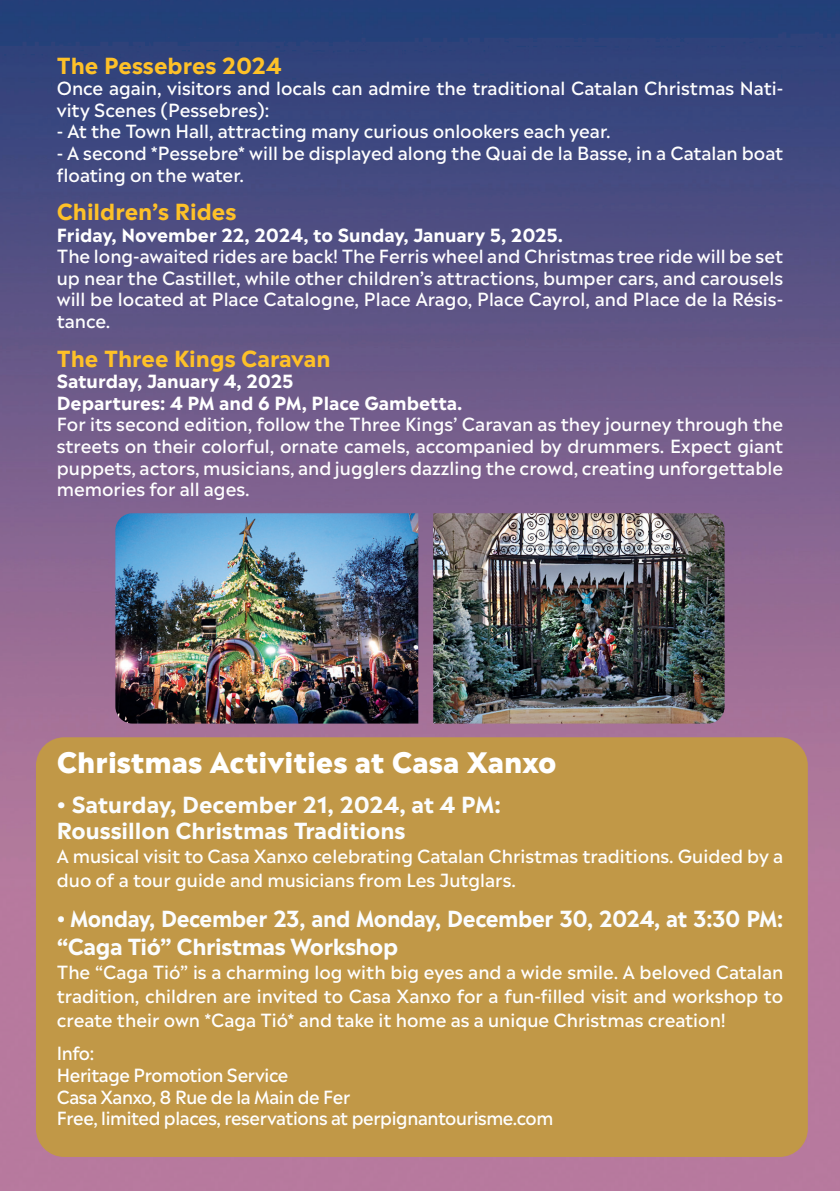
<style>
.page{position:relative;width:840px;height:1191px;background:#fff}
.page>*{position:absolute;margin:0;border:0;box-sizing:border-box;transform-origin:0 0}
.t1{font:800 28px "Madera";color:#fff}
.t2{font:700 22px/28px "Madera";letter-spacing:-.02em;color:#fbfdfe;scale:.95 1}
.t3{font:700 22px/26px "Madera";color:#fbfdfe}
.t4{font:700 22px "Madera";color:#fec128}
.t5{font:500 18px/21.6px "Madera";color:#fff}
.t6{font:500 18px/21.6px "Madera";letter-spacing:-.02em;color:#fff}
.t7{font:700 18px/21.6px "Madera";color:#fff}
</style>
<div class="page">
<img style="left:0;top:0;width:839px;height:1191px">
<div style="left:36px;top:737px;width:771px;height:420px;background:#c19847;border-radius:28px"></div>
<img style="left:115px;top:513px;width:303px;height:210px">
<img style="left:433px;top:513px;width:291px;height:210px">
<p class="t4" style="left:57px;top:48px;width:227px">The Pessebres 2024</p>
<p class="t5" style="left:57px;top:77px;width:727px">Once again, visitors and locals can admire the traditional Catalan Christmas Nati&shy;vity Scenes (Pessebres):</p>
<p class="t5" style="left:57px;top:120px;width:555px">- At the Town Hall, attracting many curious onlookers each year.</p>
<p class="t5" style="left:57px;top:142px;width:727px">- A second *Pessebre* will be displayed along the Quai de la Basse, in a Catalan boat floating on the water.</p>
<p class="t4" style="left:57px;top:195px;width:181px">Children’s Rides</p>
<p class="t7" style="left:57px;top:223px;width:507px">Friday, November 22, 2024, to Sunday, January 5, 2025.</p>
<p class="t5" style="left:57px;top:245px;width:727px;text-align:justify">The long-awaited rides are back! The Ferris wheel and Christmas tree ride will be set up near the Castillet, while other children’s attractions, bumper cars, and carousels will be located at Place Catalogne, Place Arago, Place Cayrol, and Place de la Résis&shy;tance.</p>
<p class="t4" style="left:57px;top:341px;width:275px">The Three Kings Caravan</p>
<p class="t7" style="left:57px;top:370px;width:407px">Saturday, January 4, 2025<br>Departures: 4 PM and 6 PM, Place Gambetta.</p>
<p class="t5" style="left:57px;top:413px;width:727px;text-align:justify">For its second edition, follow the Three Kings’ Caravan as they journey through the streets on their colorful, ornate camels, accompanied by drummers. Expect giant puppets, actors, musicians, and jugglers dazzling the crowd, creating unforgettable memories for all ages.</p>
<h1 class="t1" style="left:57px;top:740px;width:501px">Christmas Activities at Casa Xanxo</h1>
<p class="t3" style="left:57px;top:790px;width:445px">• Saturday, December 21, 2024, at 4 PM:<br>Roussillon Christmas Traditions</p>
<p class="t5" style="left:57px;top:843px;width:727px;line-height:24px">A musical visit to Casa Xanxo celebrating Catalan Christmas traditions. Guided by a duo of a tour guide and musicians from Les Jutglars.</p>
<p class="t2" style="left:57px;top:903px;width:765px">• Monday, December 23, and Monday, December 30, 2024, at 3:30 PM: “Caga Tió” Christmas Workshop</p>
<p class="t5" style="left:57px;top:959px;width:727px;line-height:24px;text-align:justify">The “Caga Tió” is a charming log with big eyes and a wide smile. A beloved Catalan tradition, children are invited to Casa Xanxo for a fun-filled visit and workshop to create their own *Caga Tió* and take it home as a unique Christmas creation!</p>
<p class="t6" style="left:57px;top:1042px;width:497px">Info:<br>Heritage Promotion Service<br>Casa Xanxo, 8 Rue de la Main de Fer<br>Free, limited places, reservations at perpignantourisme.com</p>
</div>
